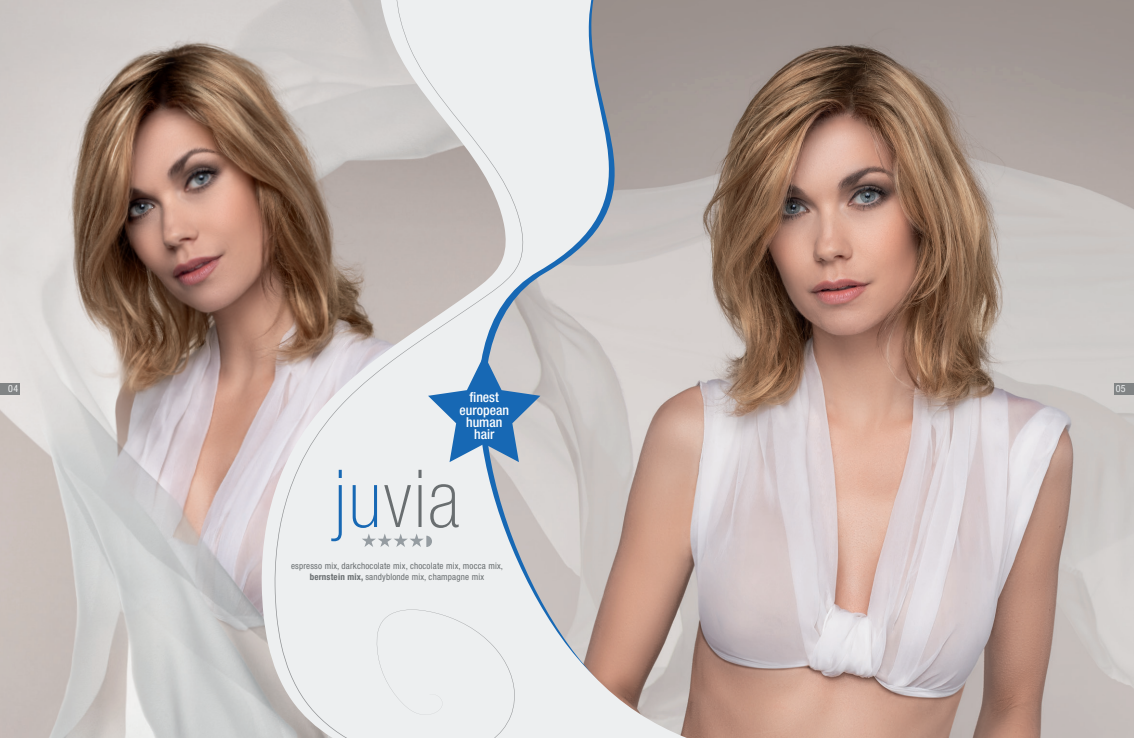
<style>
.page{position:relative;width:1134px;height:738px;background:#fff}
.page>*{position:absolute;margin:0;border:0;box-sizing:border-box;transform-origin:0 0}
.t1{font:100 condensed 80px "Helvetica Neue LT";letter-spacing:.03em;color:#696e70}
.t2{font:500 condensed 13.7px/12.2px "Helvetica Neue LT";color:#fff;text-align:center}
.t3{font:condensed 10px "Helvetica Neue LT";color:#edeff0}
.t4{font:condensed 9px/11px "Helvetica Neue LT";letter-spacing:.02em;color:#696e70;text-align:center}
.s1{color:#1768b4}
.s2{font-weight:700}
</style>
<div class="page">
<img style="left:0;top:0;width:274px;height:737px">
<svg style="left:274px;top:0;width:147px;height:737px;background:#cfc9c6"></svg>
<svg style="left:421px;top:0;width:63px;height:737px;background:#dfdede"></svg>
<img style="left:484px;top:0;width:650px;height:737px">
<div style="left:1114px;top:383px;width:20px;height:11px;background:#818485"></div>
<div style="left:0;top:383px;width:20px;height:11px;background:#818485"></div>
<svg style="left:428px;top:354px;width:112px;height:108px;background:#87aacb"></svg>
<svg style="left:362px;top:533px;width:70px;height:13px"></svg>
<p class="t3" style="left:8px;top:383px;width:11px">04</p>
<p class="t3" style="left:1116px;top:383px;width:11px">05</p>
<h2 class="t2" style="left:459px;top:391px;width:51px">finest european human hair</h2>
<h1 class="t1" style="left:334px;top:453px;width:127px"><span class="s1">ju</span>via</h1>
<p class="t4" style="left:291px;top:560px;width:213px">espresso mix, darkchocolate mix, chocolate mix, mocca mix, <span class="s2">bernstein mix,</span> sandyblonde mix, champagne mix</p>
</div>
